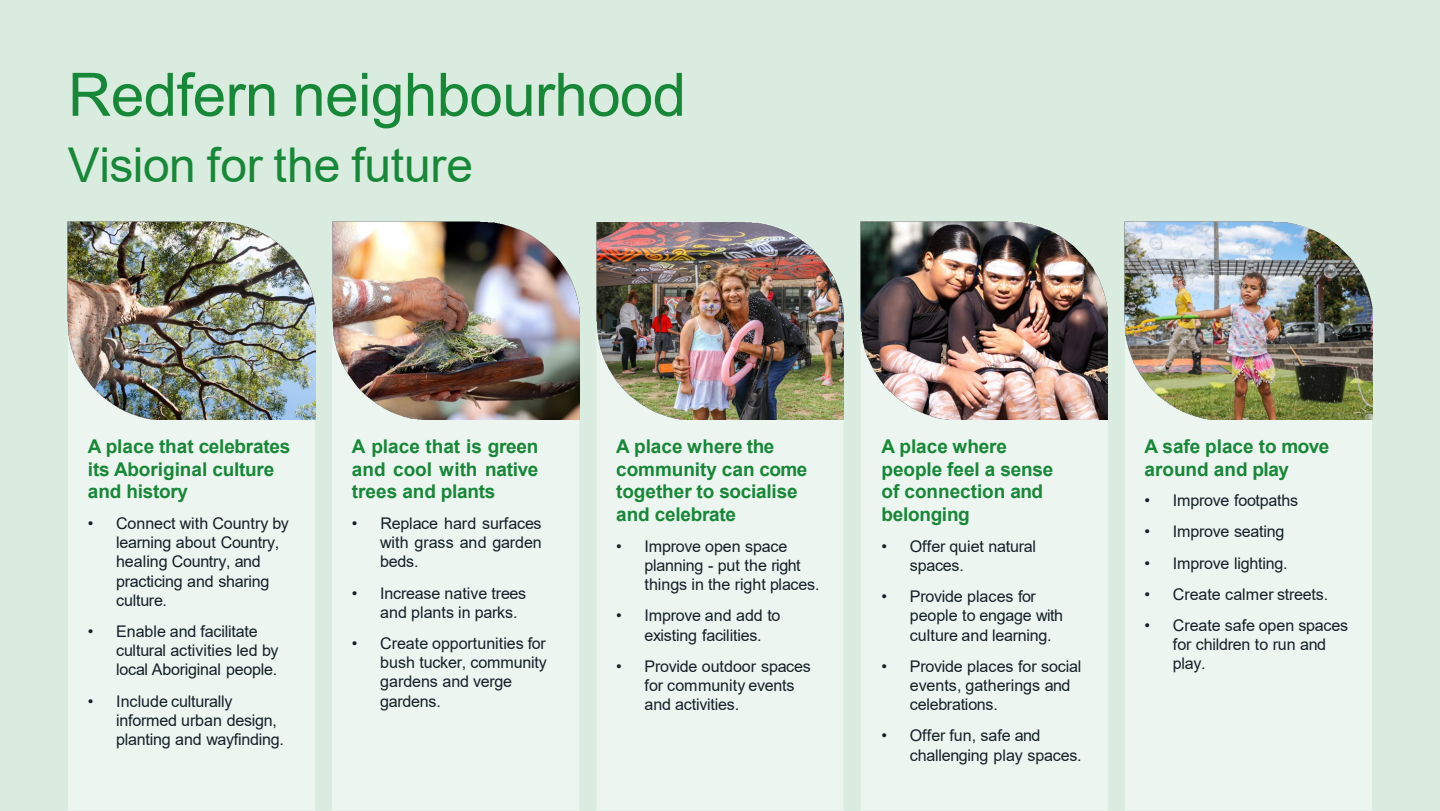
<style>
.page{position:relative;width:1440px;height:811px;background:#daecdf}
.page>*{position:absolute;margin:0;border:0;box-sizing:border-box;transform-origin:0 0}
.t1{font:60px "Arial";letter-spacing:-.01em;color:#178738}
.t2{font:48px "Arial";letter-spacing:-.005em;color:#178738}
.t3{font:700 19px/22.8px "Arial";letter-spacing:-.005em;color:#178738}
.t4{font:16px/19.2px "Arial";letter-spacing:-.01em;color:#142028}
</style>
<div class="page">
<div style="left:68px;top:420px;width:247px;height:391px;background:#ecf5ef"></div>
<div style="left:332px;top:420px;width:247px;height:391px;background:#ecf5ef"></div>
<div style="left:596px;top:420px;width:247px;height:391px;background:#ecf5ef"></div>
<div style="left:861px;top:420px;width:247px;height:391px;background:#ecf5ef"></div>
<div style="left:1125px;top:420px;width:247px;height:391px;background:#ecf5ef"></div>
<img style="left:68px;top:221px;width:247px;height:199px">
<img style="left:332px;top:221px;width:247px;height:199px">
<img style="left:861px;top:221px;width:247px;height:199px">
<img style="left:1125px;top:221px;width:247px;height:199px">
<img style="left:596px;top:221px;width:248px;height:199px">
<h2 class="t1" style="left:68px;top:53px;width:620px">Redfern neighbourhood</h2>
<h2 class="t2" style="left:68px;top:132px;width:407px">Vision for the future</h2>
<p class="t3" style="left:88px;top:435px;width:204px">A place that celebrates its Aboriginal culture and history</p>
<p class="t4" style="left:116px;top:514px;width:174px;text-indent:-28px">• Connect with Country by learning about Country, healing Country, and practicing and sharing culture.</p>
<p class="t4" style="left:116px;top:622px;width:164px;text-indent:-28px">• Enable and facilitate cultural activities led by local Aboriginal people.</p>
<p class="t4" style="left:116px;top:691px;width:169px;text-indent:-28px">• Include culturally informed urban design, planting and wayfinding.</p>
<p class="t3" style="left:352px;top:435px;width:188px;text-align:justify">A place that is green and cool with native trees and plants</p>
<p class="t4" style="left:380px;top:514px;width:163px;text-align:justify;text-indent:-28px">• Replace hard surfaces with grass and garden beds.</p>
<p class="t4" style="left:380px;top:583px;width:148px;text-indent:-28px">• Increase native trees and plants in parks.</p>
<p class="t4" style="left:380px;top:634px;width:168px;text-indent:-28px">• Create opportunities for bush tucker, community gardens and verge gardens.</p>
<p class="t3" style="left:616px;top:435px;width:193px">A place where the community can come together to socialise and celebrate</p>
<p class="t4" style="left:644px;top:536px;width:177px;text-indent:-28px">• Improve open space planning - put the right things in the right places.</p>
<p class="t4" style="left:644px;top:606px;width:137px;text-indent:-28px">• Improve and add to existing facilities.</p>
<p class="t4" style="left:644px;top:656px;width:168px;text-indent:-28px">• Provide outdoor spaces for community events and activities.</p>
<p class="t3" style="left:881px;top:435px;width:173px">A place where people feel a sense of connection and belonging</p>
<p class="t4" style="left:910px;top:536px;width:128px;text-indent:-28px">• Offer quiet natural spaces.</p>
<p class="t4" style="left:910px;top:587px;width:155px;text-indent:-28px">• Provide places for people to engage with culture and learning.</p>
<p class="t4" style="left:910px;top:656px;width:173px;text-indent:-28px">• Provide places for social events, gatherings and celebrations.</p>
<p class="t4" style="left:910px;top:726px;width:173px;text-indent:-28px">• Offer fun, safe and challenging play spaces.</p>
<p class="t3" style="left:1145px;top:435px;width:186px">A safe place to move around and play</p>
<p class="t4" style="left:1145px;top:491px;width:155px">• Improve footpaths</p>
<p class="t4" style="left:1145px;top:522px;width:141px">• Improve seating</p>
<p class="t4" style="left:1145px;top:553px;width:144px">• Improve lighting.</p>
<p class="t4" style="left:1145px;top:584px;width:185px">• Create calmer streets.</p>
<p class="t4" style="left:1173px;top:616px;width:177px;text-indent:-28px">• Create safe open spaces for children to run and play.</p>
</div>
